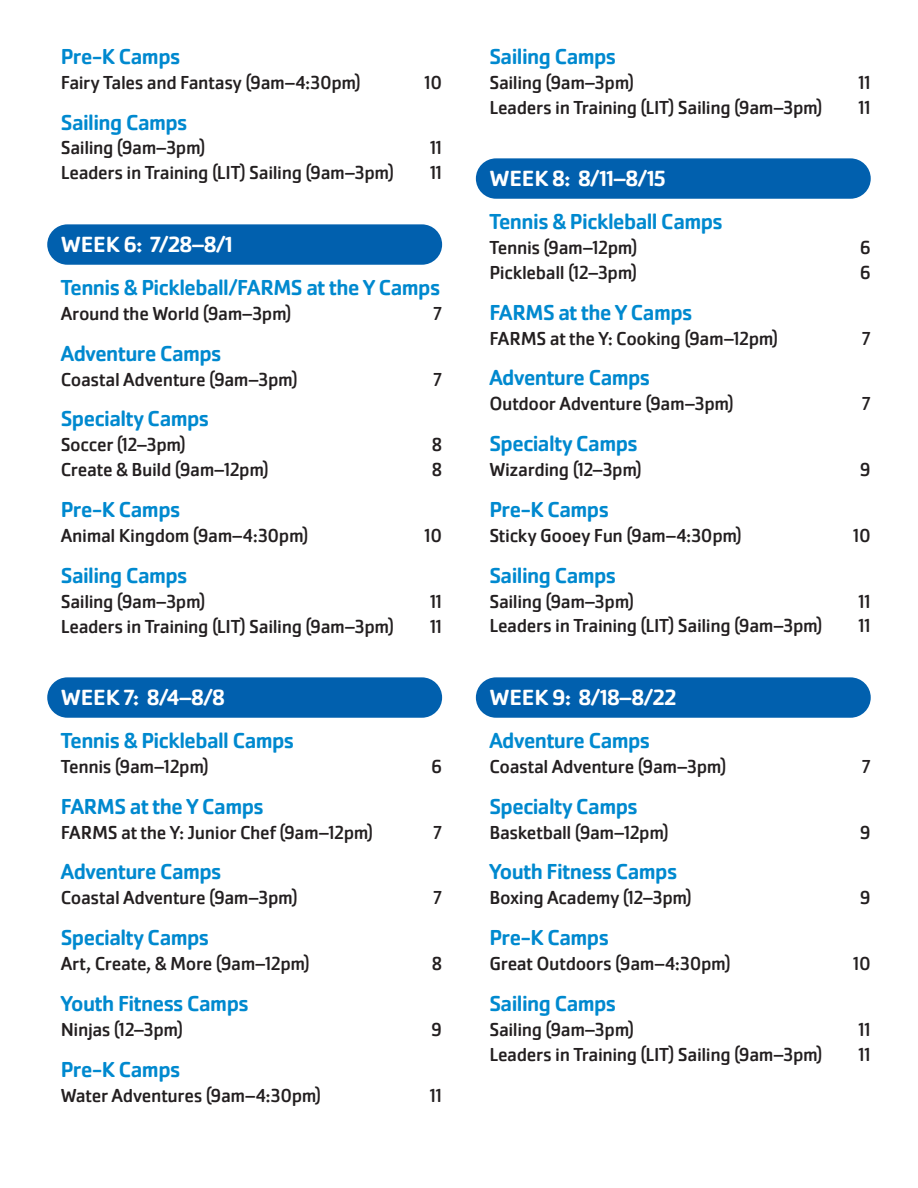
<style>
.page{position:relative;width:918px;height:1188px;background:#fff}
.page>*{position:absolute;margin:0;border:0;box-sizing:border-box;transform-origin:0 0}
.Week_of_Camp{font:500 22.8px "Cachet Pro";letter-spacing:-.005em;color:#fff;scale:1.05 1}
.Camp_Category{font:500 22.5px "Cachet Pro";letter-spacing:-.025em;color:#0089cf}
.Camp_Name{font:19.5px "Cachet Pro";letter-spacing:-.02em;color:#231f20}
</style>
<div class="page">
<div style="left:47px;top:224px;width:395px;height:41px;background:#0160ae;border-radius:20px"></div>
<div style="left:47px;top:677px;width:395px;height:41px;background:#0160ae;border-radius:20px"></div>
<div style="left:476px;top:158px;width:395px;height:41px;background:#0160ae;border-radius:20px"></div>
<div style="left:476px;top:677px;width:395px;height:41px;background:#0160ae;border-radius:20px"></div>
<p class="Camp_Category" style="left:61px;top:43px;width:121px">Pre-K Camps</p>
<p class="Camp_Name" style="left:61px;top:71px;width:302px">Fairy Tales and Fantasy (9am–4:30pm)</p>
<p class="Camp_Name" style="left:425px;top:71px;width:19px">10</p>
<p class="Camp_Category" style="left:61px;top:109px;width:128px">Sailing Camps</p>
<p class="Camp_Name" style="left:61px;top:137px;width:146px">Sailing (9am–3pm)</p>
<p class="Camp_Name" style="left:430px;top:137px;width:14px">11</p>
<p class="Camp_Name" style="left:61px;top:162px;width:335px">Leaders in Training (LIT) Sailing (9am–3pm)</p>
<p class="Camp_Name" style="left:430px;top:162px;width:14px">11</p>
<p class="Week_of_Camp" style="left:61px;top:231px;width:165px">WEEK 6: 7/28–8/1</p>
<p class="Camp_Category" style="left:61px;top:274px;width:381px">Tennis &amp; Pickleball/FARMS at the Y Camps</p>
<p class="Camp_Name" style="left:61px;top:302px;width:232px">Around the World (9am–3pm)</p>
<p class="Camp_Name" style="left:433px;top:302px;width:11px">7</p>
<p class="Camp_Category" style="left:61px;top:340px;width:162px">Adventure Camps</p>
<p class="Camp_Name" style="left:61px;top:368px;width:239px">Coastal Adventure (9am–3pm)</p>
<p class="Camp_Name" style="left:433px;top:368px;width:11px">7</p>
<p class="Camp_Category" style="left:61px;top:406px;width:150px">Specialty Camps</p>
<p class="Camp_Name" style="left:61px;top:434px;width:127px">Soccer (12–3pm)</p>
<p class="Camp_Name" style="left:432px;top:434px;width:12px">8</p>
<p class="Camp_Name" style="left:61px;top:458px;width:210px">Create &amp; Build (9am–12pm)</p>
<p class="Camp_Name" style="left:432px;top:458px;width:12px">8</p>
<p class="Camp_Category" style="left:61px;top:497px;width:121px">Pre-K Camps</p>
<p class="Camp_Name" style="left:61px;top:524px;width:249px">Animal Kingdom (9am–4:30pm)</p>
<p class="Camp_Name" style="left:425px;top:524px;width:19px">10</p>
<p class="Camp_Category" style="left:61px;top:562px;width:128px">Sailing Camps</p>
<p class="Camp_Name" style="left:61px;top:590px;width:146px">Sailing (9am–3pm)</p>
<p class="Camp_Name" style="left:430px;top:590px;width:14px">11</p>
<p class="Camp_Name" style="left:61px;top:615px;width:335px">Leaders in Training (LIT) Sailing (9am–3pm)</p>
<p class="Camp_Name" style="left:430px;top:615px;width:14px">11</p>
<p class="Week_of_Camp" style="left:61px;top:684px;width:157px">WEEK 7: 8/4–8/8</p>
<p class="Camp_Category" style="left:61px;top:727px;width:235px">Tennis &amp; Pickleball Camps</p>
<p class="Camp_Name" style="left:61px;top:755px;width:150px">Tennis (9am–12pm)</p>
<p class="Camp_Name" style="left:431px;top:755px;width:13px">6</p>
<p class="Camp_Category" style="left:61px;top:793px;width:205px">FARMS at the Y Camps</p>
<p class="Camp_Name" style="left:61px;top:821px;width:314px">FARMS at the Y: Junior Chef (9am–12pm)</p>
<p class="Camp_Name" style="left:433px;top:821px;width:11px">7</p>
<p class="Camp_Category" style="left:61px;top:859px;width:162px">Adventure Camps</p>
<p class="Camp_Name" style="left:61px;top:887px;width:239px">Coastal Adventure (9am–3pm)</p>
<p class="Camp_Name" style="left:433px;top:887px;width:11px">7</p>
<p class="Camp_Category" style="left:61px;top:925px;width:150px">Specialty Camps</p>
<p class="Camp_Name" style="left:61px;top:952px;width:251px">Art, Create, &amp; More (9am–12pm)</p>
<p class="Camp_Name" style="left:432px;top:952px;width:12px">8</p>
<p class="Camp_Category" style="left:61px;top:990px;width:189px">Youth Fitness Camps</p>
<p class="Camp_Name" style="left:61px;top:1018px;width:124px">Ninjas (12–3pm)</p>
<p class="Camp_Name" style="left:431px;top:1018px;width:12px">9</p>
<p class="Camp_Category" style="left:61px;top:1056px;width:121px">Pre-K Camps</p>
<p class="Camp_Name" style="left:61px;top:1084px;width:262px">Water Adventures (9am–4:30pm)</p>
<p class="Camp_Name" style="left:430px;top:1084px;width:14px">11</p>
<p class="Camp_Category" style="left:489px;top:43px;width:128px">Sailing Camps</p>
<p class="Camp_Name" style="left:489px;top:71px;width:146px">Sailing (9am–3pm)</p>
<p class="Camp_Name" style="left:859px;top:71px;width:14px">11</p>
<p class="Camp_Name" style="left:489px;top:96px;width:335px">Leaders in Training (LIT) Sailing (9am–3pm)</p>
<p class="Camp_Name" style="left:859px;top:96px;width:14px">11</p>
<p class="Week_of_Camp" style="left:490px;top:165px;width:169px">WEEK 8: 8/11–8/15</p>
<p class="Camp_Category" style="left:489px;top:208px;width:235px">Tennis &amp; Pickleball Camps</p>
<p class="Camp_Name" style="left:489px;top:236px;width:150px">Tennis (9am–12pm)</p>
<p class="Camp_Name" style="left:860px;top:236px;width:13px">6</p>
<p class="Camp_Name" style="left:489px;top:261px;width:149px">Pickleball (12–3pm)</p>
<p class="Camp_Name" style="left:860px;top:261px;width:13px">6</p>
<p class="Camp_Category" style="left:489px;top:299px;width:205px">FARMS at the Y Camps</p>
<p class="Camp_Name" style="left:489px;top:327px;width:290px">FARMS at the Y: Cooking (9am–12pm)</p>
<p class="Camp_Name" style="left:862px;top:327px;width:11px">7</p>
<p class="Camp_Category" style="left:489px;top:365px;width:162px">Adventure Camps</p>
<p class="Camp_Name" style="left:489px;top:392px;width:246px">Outdoor Adventure (9am–3pm)</p>
<p class="Camp_Name" style="left:862px;top:392px;width:11px">7</p>
<p class="Camp_Category" style="left:489px;top:431px;width:150px">Specialty Camps</p>
<p class="Camp_Name" style="left:489px;top:458px;width:154px">Wizarding (12–3pm)</p>
<p class="Camp_Name" style="left:860px;top:458px;width:12px">9</p>
<p class="Camp_Category" style="left:489px;top:496px;width:121px">Pre-K Camps</p>
<p class="Camp_Name" style="left:489px;top:524px;width:254px">Sticky Gooey Fun (9am–4:30pm)</p>
<p class="Camp_Name" style="left:853px;top:524px;width:19px">10</p>
<p class="Camp_Category" style="left:489px;top:562px;width:128px">Sailing Camps</p>
<p class="Camp_Name" style="left:489px;top:590px;width:146px">Sailing (9am–3pm)</p>
<p class="Camp_Name" style="left:859px;top:590px;width:14px">11</p>
<p class="Camp_Name" style="left:489px;top:615px;width:335px">Leaders in Training (LIT) Sailing (9am–3pm)</p>
<p class="Camp_Name" style="left:859px;top:615px;width:14px">11</p>
<p class="Week_of_Camp" style="left:490px;top:684px;width:180px">WEEK 9: 8/18–8/22</p>
<p class="Camp_Category" style="left:489px;top:727px;width:162px">Adventure Camps</p>
<p class="Camp_Name" style="left:489px;top:755px;width:239px">Coastal Adventure (9am–3pm)</p>
<p class="Camp_Name" style="left:862px;top:755px;width:11px">7</p>
<p class="Camp_Category" style="left:489px;top:793px;width:150px">Specialty Camps</p>
<p class="Camp_Name" style="left:489px;top:821px;width:181px">Basketball (9am–12pm)</p>
<p class="Camp_Name" style="left:860px;top:821px;width:12px">9</p>
<p class="Camp_Category" style="left:489px;top:859px;width:189px">Youth Fitness Camps</p>
<p class="Camp_Name" style="left:489px;top:887px;width:204px">Boxing Academy (12–3pm)</p>
<p class="Camp_Name" style="left:860px;top:887px;width:12px">9</p>
<p class="Camp_Category" style="left:489px;top:925px;width:121px">Pre-K Camps</p>
<p class="Camp_Name" style="left:489px;top:952px;width:243px">Great Outdoors (9am–4:30pm)</p>
<p class="Camp_Name" style="left:853px;top:952px;width:19px">10</p>
<p class="Camp_Category" style="left:489px;top:990px;width:128px">Sailing Camps</p>
<p class="Camp_Name" style="left:489px;top:1018px;width:146px">Sailing (9am–3pm)</p>
<p class="Camp_Name" style="left:859px;top:1018px;width:14px">11</p>
<p class="Camp_Name" style="left:489px;top:1043px;width:335px">Leaders in Training (LIT) Sailing (9am–3pm)</p>
<p class="Camp_Name" style="left:859px;top:1043px;width:14px">11</p>
</div>
